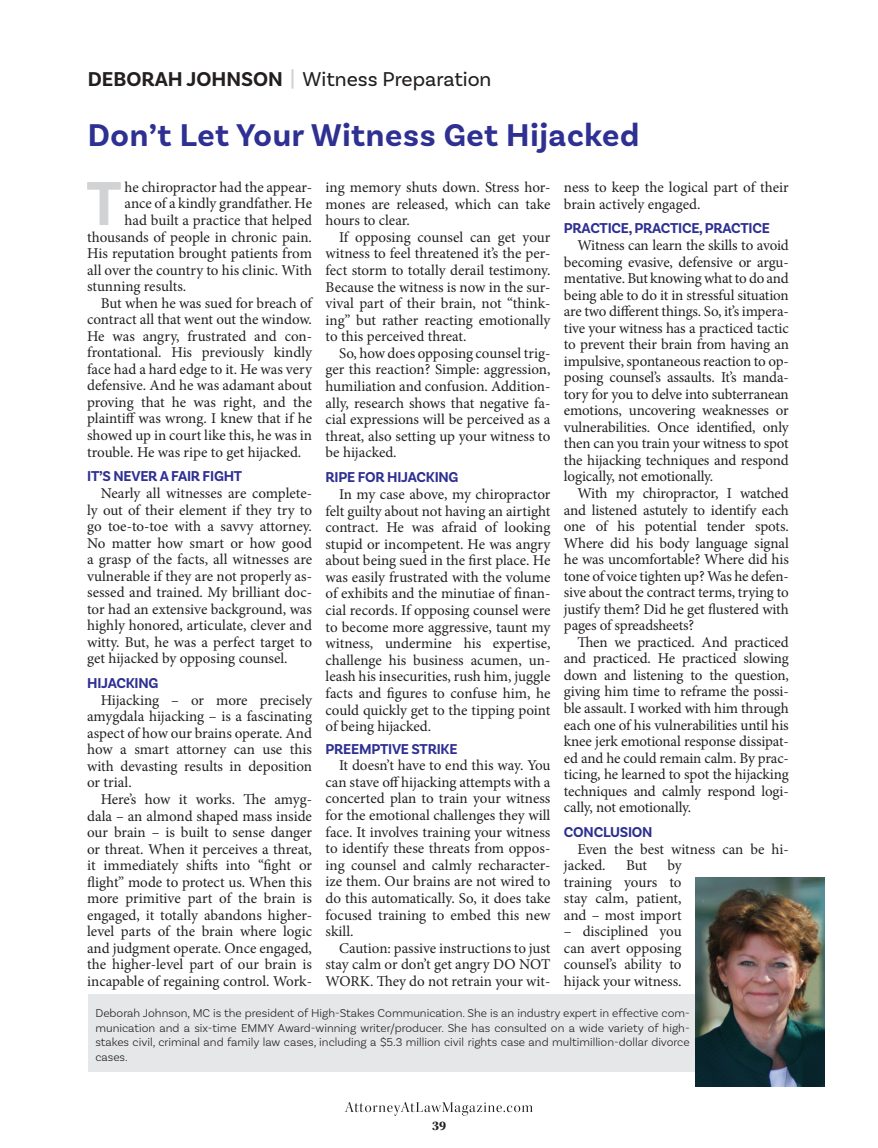
<style>
.page{position:relative;width:878px;height:1148px;background:#fff}
.page>*{position:absolute;margin:0;border:0;box-sizing:border-box;transform-origin:0 0}
.t1{font:700 64.95px "Basic Sans";color:#d1d2d4;scale:.95 1}
.t2{font:700 33px "Basic Sans";letter-spacing:.02em;color:#2e3092}
.t3{font:21px "Basic Sans";color:#231f20}
.t4{font:15px/16.5px "Minion Pro";letter-spacing:-.005em;color:#231f20;text-align:justify}
.t5{font:700 15px "Basic Sans";letter-spacing:-.015em;color:#2e3092}
.t6{font:700 13.5px "Kepler Std";color:#231f20}
.t7{font:300 12px/14.4px "Basic Sans";color:#231f20;text-align:justify}
.s1{font-weight:700}
.s2{font-family:"Gotham";font-weight:500;color:#d1d2d4}
</style>
<div class="page">
<div style="left:88px;top:993px;width:700px;height:78px;background:#e6e7e9"></div>
<img style="left:695px;top:877px;width:129px;height:209px">
<svg style="left:344px;top:1102px;width:189px;height:13px"></svg>
<p class="t3" style="left:88px;top:67px;width:405px"><span class="s1">DEBORAH JOHNSON</span> <span class="s2">|</span> Witness Preparation</p>
<p class="t2" style="left:88px;top:115px;width:553px">Don’t Let Your Witness Get Hijacked</p>
<p class="t1" style="left:86px;top:164px;width:38px">T</p>
<p class="t4" style="left:125px;top:179px;width:189px">he chiropractor had the appear-</p>
<p class="t4" style="left:125px;top:195px;width:189px">ance of a kindly grandfather. He</p>
<p class="t4" style="left:125px;top:212px;width:189px">had built a practice that helped</p>
<p class="t4" style="left:87px;top:228px;width:226px">thousands of people in chronic pain.</p>
<p class="t4" style="left:87px;top:245px;width:226px">His reputation brought patients from</p>
<p class="t4" style="left:87px;top:262px;width:226px">all over the country to his clinic. With</p>
<p class="t4" style="left:87px;top:278px;width:101px">stunning results.</p>
<p class="t4" style="left:87px;top:295px;width:226px;text-indent:14px">But when he was sued for breach of contract all that went out the window.<br>He was angry, frustrated and con&shy;frontational. His previously kindly face had a hard edge to it. He was very defensive. And he was adamant about proving that he was right, and the plaintiff was wrong. I knew that if he showed up in court like this, he was in trouble. He was ripe to get hijacked.</p>
<p class="t5" style="left:87px;top:467px;width:156px">IT’S NEVER A FAIR FIGHT</p>
<p class="t4" style="left:87px;top:485px;width:226px;text-indent:14px">Nearly all witnesses are complete&shy;ly out of their element if they try to go toe-to-toe with a savvy attorney.<br>No matter how smart or how good a grasp of the facts, all witnesses are vulnerable if they are not properly as&shy;sessed and trained. My brilliant doc&shy;tor had an extensive background, was highly honored, articulate, clever and witty. But, he was a perfect target to get hijacked by opposing counsel.</p>
<p class="t5" style="left:87px;top:674px;width:73px">HIJACKING</p>
<p class="t4" style="left:87px;top:692px;width:226px;text-indent:14px">Hijacking – or more precisely amygdala hijacking – is a fascinating aspect of how our brains operate. And how a smart attorney can use this with devasting results in deposition or trial.</p>
<p class="t4" style="left:87px;top:791px;width:226px;text-indent:14px">Here’s how it works. The amyg&shy;dala – an almond shaped mass inside our brain – is built to sense danger or threat. When it perceives a threat, it immediately shifts into “fight or flight” mode to protect us. When this more primitive part of the brain is engaged, it totally abandons higher&shy;level parts of the brain where logic and judgment operate. Once engaged, the higher-level part of our brain is incapable of regaining control. Work-</p>
<p class="t4" style="left:325px;top:179px;width:226px">ing memory shuts down. Stress hor&shy;mones are released, which can take hours to clear.</p>
<p class="t4" style="left:325px;top:229px;width:226px;text-indent:14px">If opposing counsel can get your witness to feel threatened it’s the per&shy;fect storm to totally derail testimony.<br>Because the witness is now in the sur&shy;vival part of their brain, not “think&shy;ing” but rather reacting emotionally to this perceived threat.</p>
<p class="t4" style="left:325px;top:345px;width:226px;text-indent:14px">So, how does opposing counsel trig&shy;ger this reaction? Simple: aggression, humiliation and confusion. Addition&shy;ally, research shows that negative fa&shy;cial expressions will be perceived as a threat, also setting up your witness to be hijacked.</p>
<p class="t5" style="left:325px;top:468px;width:134px">RIPE FOR HIJACKING</p>
<p class="t4" style="left:325px;top:486px;width:226px;text-indent:14px">In my case above, my chiropractor felt guilty about not having an airtight contract. He was afraid of looking stupid or incompetent. He was angry about being sued in the first place. He was easily frustrated with the volume of exhibits and the minutiae of finan&shy;cial records. If opposing counsel were to become more aggressive, taunt my witness, undermine his expertise, challenge his business acumen, un&shy;leash his insecurities, rush him, juggle facts and figures to confuse him, he could quickly get to the tipping point of being hijacked.</p>
<p class="t5" style="left:325px;top:739px;width:133px">PREEMPTIVE STRIKE</p>
<p class="t4" style="left:325px;top:757px;width:226px;text-indent:14px">It doesn’t have to end this way. You can stave off hijacking attempts with a concerted plan to train your witness for the emotional challenges they will face. It involves training your witness to identify these threats from oppos&shy;ing counsel and calmly recharacter&shy;ize them. Our brains are not wired to do this automatically. So, it does take focused training to embed this new skill.</p>
<p class="t4" style="left:325px;top:939px;width:226px;text-indent:14px">Caution: passive instructions to just stay calm or don’t get angry DO NOT WORK. They do not retrain your wit-</p>
<p class="t4" style="left:564px;top:179px;width:226px">ness to keep the logical part of their brain actively engaged.</p>
<p class="t5" style="left:564px;top:219px;width:207px">PRACTICE, PRACTICE, PRACTICE</p>
<p class="t4" style="left:564px;top:237px;width:226px;text-indent:14px">Witness can learn the skills to avoid becoming evasive, defensive or argu&shy;mentative. But knowing what to do and being able to do it in stressful situation are two different things. So, it’s impera&shy;tive your witness has a practiced tactic to prevent their brain from having an impulsive, spontaneous reaction to op&shy;posing counsel’s assaults. It’s manda&shy;tory for you to delve into subterranean emotions, uncovering weaknesses or vulnerabilities. Once identified, only then can you train your witness to spot the hijacking techniques and respond logically, not emotionally.</p>
<p class="t4" style="left:564px;top:485px;width:226px;text-indent:14px">With my chiropractor, I watched and listened astutely to identify each one of his potential tender spots.<br>Where did his body language signal he was uncomfortable? Where did his tone of voice tighten up? Was he defen&shy;sive about the contract terms, trying to justify them? Did he get flustered with pages of spreadsheets?</p>
<p class="t4" style="left:564px;top:634px;width:226px;text-indent:14px">Then we practiced. And practiced and practiced. He practiced slowing down and listening to the question, giving him time to reframe the possi&shy;ble assault. I worked with him through each one of his vulnerabilities until his knee jerk emotional response dissipat&shy;ed and he could remain calm. By prac&shy;ticing, he learned to spot the hijacking techniques and calmly respond logi&shy;cally, not emotionally.</p>
<p class="t5" style="left:564px;top:823px;width:90px">CONCLUSION</p>
<p class="t4" style="left:564px;top:840px;width:226px;text-indent:14px">Even the best witness can be hi&shy;jacked.</p>
<p class="t4" style="left:564px;top:857px;width:119px;text-indent:103px">by training yours to stay calm, patient, and – most import</p>
<p class="t4" style="left:564px;top:923px;width:119px">– disciplined you can avert opposing counsel’s ability to hijack your witness.</p>
<p class="t4" style="left:626px;top:857px;width:23px">But</p>
<p class="t7" style="left:95px;top:1006px;width:596px">Deborah Johnson, MC is the president of High-Stakes Communication. She is an industry expert in effective com&shy;munication and a six-time EMMY Award-winning writer/producer. She has consulted on a wide variety of high&shy;stakes civil, criminal and family law cases, including a $5.3 million civil rights case and multimillion-dollar divorce cases.</p>
<p class="t6" style="left:432px;top:1117px;width:15px">39</p>
</div>
